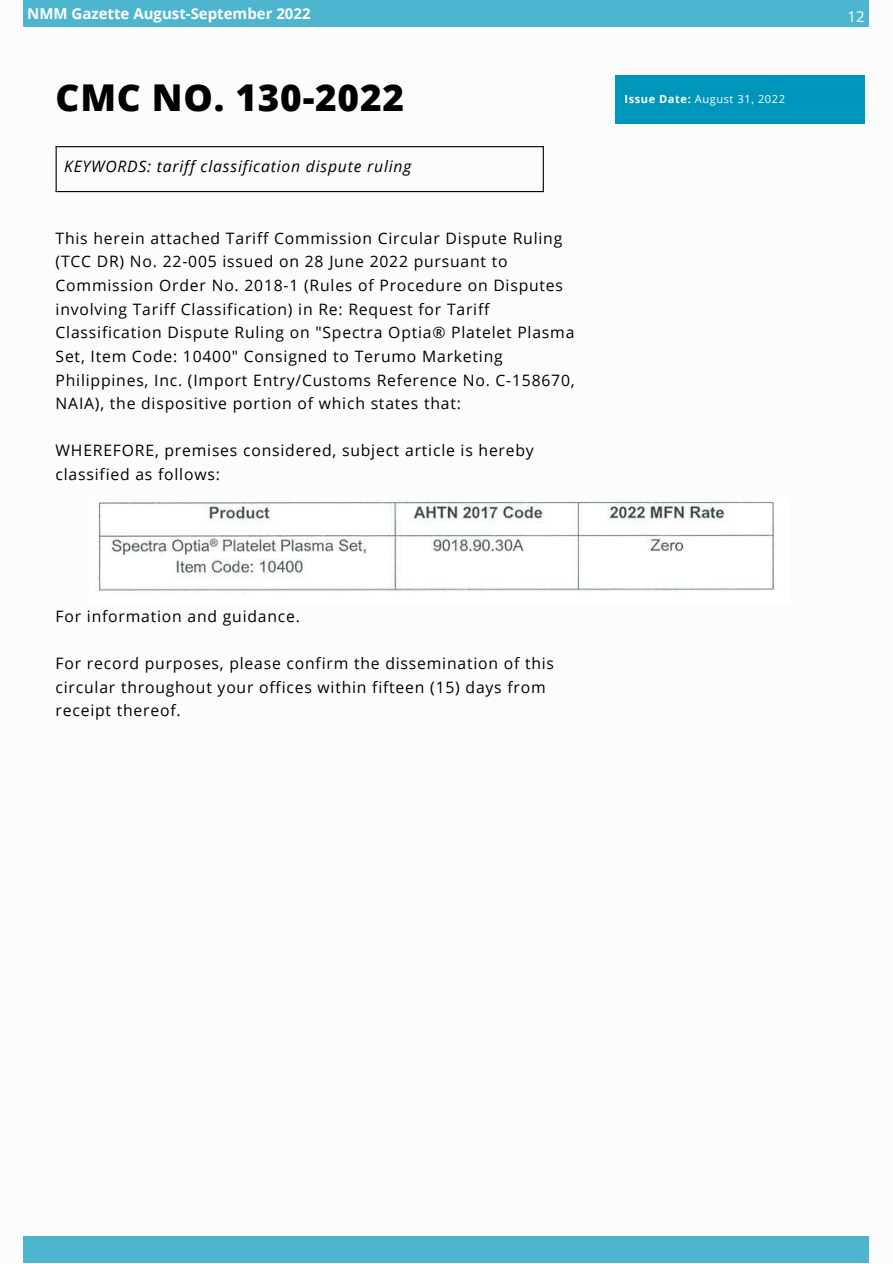
<style>
.page{position:relative;width:893px;height:1264px;background:#fff}
.page>*{position:absolute;margin:0;border:0;box-sizing:border-box;transform-origin:0 0}
.t1{font:800 36.9px "Open Sans";letter-spacing:.02em;color:#000}
.t2{font:15.75px/23.5px "Open Sans";letter-spacing:.05em;color:#000}
.t3{font:italic 15.75px "Open Sans";letter-spacing:.05em;color:#000}
.t4{font:700 15px "Open Sans";color:#fff}
.t5{font:15px "Open Sans";color:#fff}
.t6{font:11.1px "Open Sans";letter-spacing:.05em;color:#fff}
.s1{font-weight:700}
</style>
<div class="page">
<div style="left:23px;top:0;width:845px;height:26px;background:#4db5ce"></div>
<div style="left:23px;top:1236px;width:845px;height:26px;background:#4db5ce"></div>
<div style="left:615px;top:75px;width:249px;height:48px;background:#0096bb"></div>
<hr style="left:56px;top:146px;width:487px;height:1px;background:#000">
<hr style="left:542px;top:146px;width:2px;height:46px;background:#000">
<hr style="left:56px;top:146px;width:1px;height:46px;background:#000">
<hr style="left:56px;top:191px;width:487px;height:1px;background:#000">
<img style="left:96px;top:498px;width:680px;height:94px">
<p class="t4" style="left:27px;top:3px;width:285px">NMM Gazette August-September 2022</p>
<p class="t5" style="left:847px;top:6px;width:19px">12</p>
<h1 class="t1" style="left:56px;top:72px;width:350px">CMC NO. 130-2022</h1>
<p class="t3" style="left:64px;top:155px;width:349px">KEYWORDS: tariff classification dispute ruling</p>
<p class="t2" style="left:56px;top:226px;width:520px">This herein attached Tariff Commission Circular Dispute Ruling (TCC DR) No. 22-005 issued on 28 June 2022 pursuant to Commission Order No. 2018-1 (Rules of Procedure on Disputes involving Tariff Classification) in Re: Request for Tariff Classification Dispute Ruling on "Spectra Optia® Platelet Plasma Set, Item Code: 10400" Consigned to Terumo Marketing Philippines, Inc. (Import Entry/Customs Reference No. C-158670, NAIA), the dispositive portion of which states that:</p>
<p class="t2" style="left:56px;top:438px;width:479px">WHEREFORE, premises considered, subject article is hereby classified as follows:</p>
<p class="t2" style="left:56px;top:604px;width:246px">For information and guidance.</p>
<p class="t2" style="left:56px;top:651px;width:500px">For record purposes, please confirm the dissemination of this circular throughout your offices within fifteen (15) days from receipt thereof.</p>
<p class="t6" style="left:624px;top:91px;width:162px"><span class="s1">Issue Date:</span> August 31, 2022</p>
</div>
